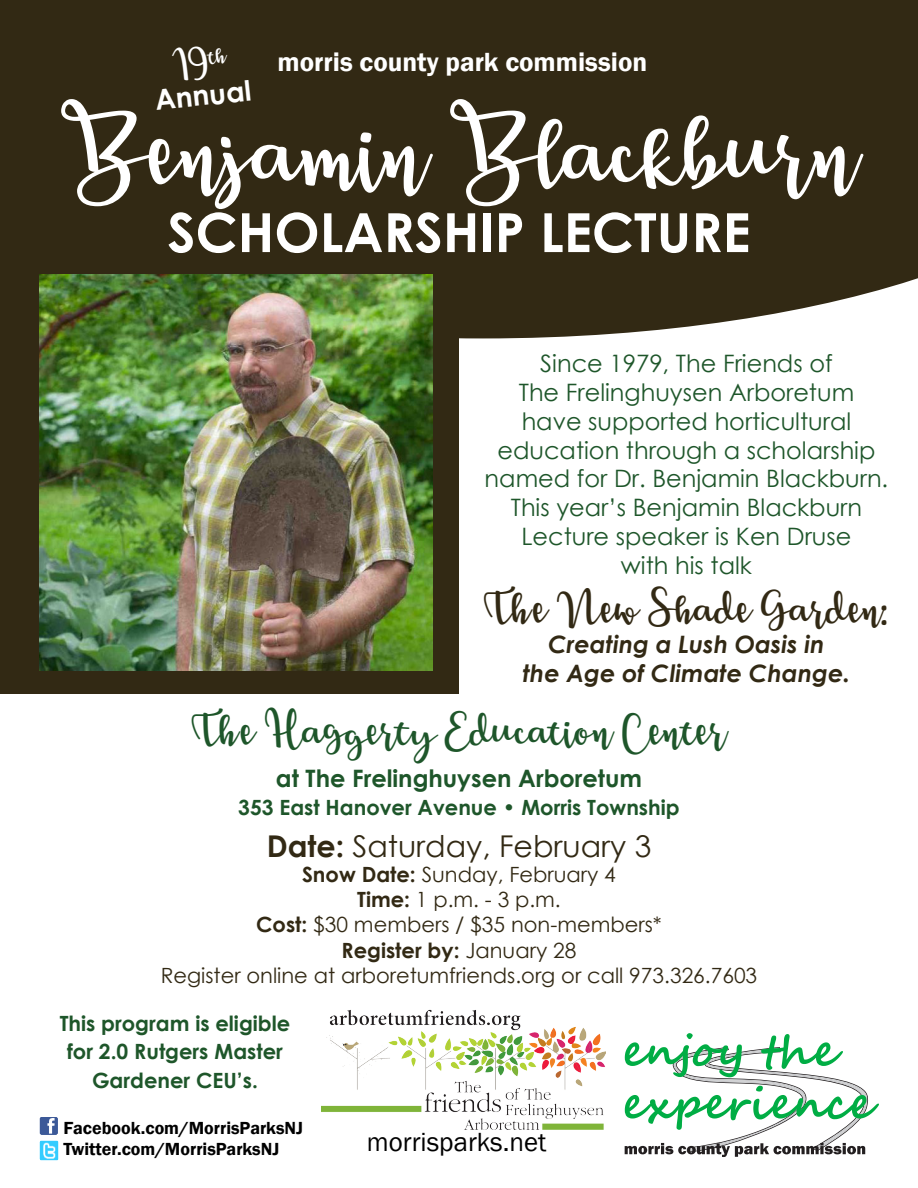
<style>
.page{position:relative;width:918px;height:1188px;background:#fff}
.page>*{position:absolute;margin:0;border:0;box-sizing:border-box;transform-origin:0 0}
.t1{font:96px "Breetty";color:#fff}
.t2{font:700 54px "Century Gothic";color:#fff}
.t3{font:42px "Breetty";color:#1e562a}
.t4{font:42px "Breetty";color:#322914}
.t5{font:39.15px "Breetty";color:#fff}
.t6{font:30px "Century Gothic";color:#322914}
.t7{font:700 28.05px "Century Gothic";color:#fff}
.t8{font:600 27px "Franklin Gothic";color:#fff}
.t9{font:27px "Franklin Gothic";color:#000}
.t10{font:24px/28.8px "Century Gothic";color:#1e562a;text-align:center}
.t11{font:italic 700 24px/28.8px "Century Gothic";color:#322914;text-align:center}
.t12{font:700 24px "Century Gothic";color:#1e562a}
.t13{font:21px "Century Gothic";color:#322914}
.t14{font:700 21px/28.5px "Century Gothic";color:#1e562a;text-align:center}
.t15{font:700 21px "Century Gothic";color:#322914}
.t16{font:600 18px "Franklin Gothic";color:#000}
.s1{font-weight:700}
.s2{font-weight:400}
</style>
<div class="page">
<div style="left:0;top:0;width:918px;height:338px;background:#322914"></div>
<div style="left:0;top:260px;width:459px;height:433px;background:#322914"></div>
<svg style="left:625px;top:1033px;width:254px;height:124px"></svg>
<img style="left:39px;top:1117px;width:19px;height:18px">
<img style="left:39px;top:1141px;width:19px;height:19px">
<img style="left:39px;top:275px;width:393px;height:395px">
<img style="left:322px;top:1009px;width:283px;height:121px">
<p class="t5" style="left:171px;top:45px;width:55px;rotate:-6deg">19<sup>th</sup></p>
<p class="t7" style="left:153px;top:79px;width:98px;rotate:-6deg">Annual</p>
<p class="t8" style="left:277px;top:46px;width:371px">morris county park commission</p>
<p class="t1" style="left:61px;top:98px;width:797px">Benjamin Blackburn</p>
<p class="t2" style="left:167px;top:191px;width:585px">SCHOLARSHIP LECTURE</p>
<p class="t10" style="left:485px;top:349px;width:405px">Since 1979, The Friends of<br>The Frelinghuysen Arboretum<br>have supported horticultural education through a scholarship named for Dr. Benjamin Blackburn.<br>This year’s Benjamin Blackburn<br>Lecture speaker is Ken Druse<br>with his talk</p>
<p class="t4" style="left:484px;top:585px;width:406px">The New Shade Garden:</p>
<p class="t11" style="left:523px;top:629px;width:329px">Creating a Lush Oasis in<br>the Age of Climate Change.</p>
<p class="t3" style="left:192px;top:707px;width:536px">The Haggerty Education Center</p>
<p class="t12" style="left:276px;top:760px;width:368px">at The Frelinghuysen Arboretum</p>
<p class="t14" style="left:238px;top:793px;width:443px">353 East Hanover Avenue • Morris Township</p>
<p class="t6" style="left:267px;top:825px;width:386px"><span class="s1">Date:</span> Saturday, February 3</p>
<p class="t13" style="left:302px;top:860px;width:315px"><span class="s1">Snow Date:</span> Sunday, February 4</p>
<p class="t13" style="left:357px;top:885px;width:205px"><span class="s1">Time:</span> 1 p.m. - 3 p.m.</p>
<p class="t13" style="left:256px;top:910px;width:407px"><span class="s1">Cost:</span> $30 members / $35 non-members*</p>
<p class="t15" style="left:342px;top:934px;width:236px">Register by: <span class="s2">January 28</span></p>
<p class="t13" style="left:161px;top:961px;width:598px">Register online at arboretumfriends.org or call 973.326.7603</p>
<p class="t14" style="left:60px;top:1008px;width:232px">This program is eligible for 2.0 Rutgers Master<br>Gardener CEU’s.</p>
<p class="t16" style="left:64px;top:1117px;width:241px">Facebook.com/MorrisParksNJ</p>
<p class="t16" style="left:64px;top:1138px;width:217px">Twitter.com/MorrisParksNJ</p>
<p class="t9" style="left:367px;top:1125px;width:181px">morrisparks.net</p>
</div>
